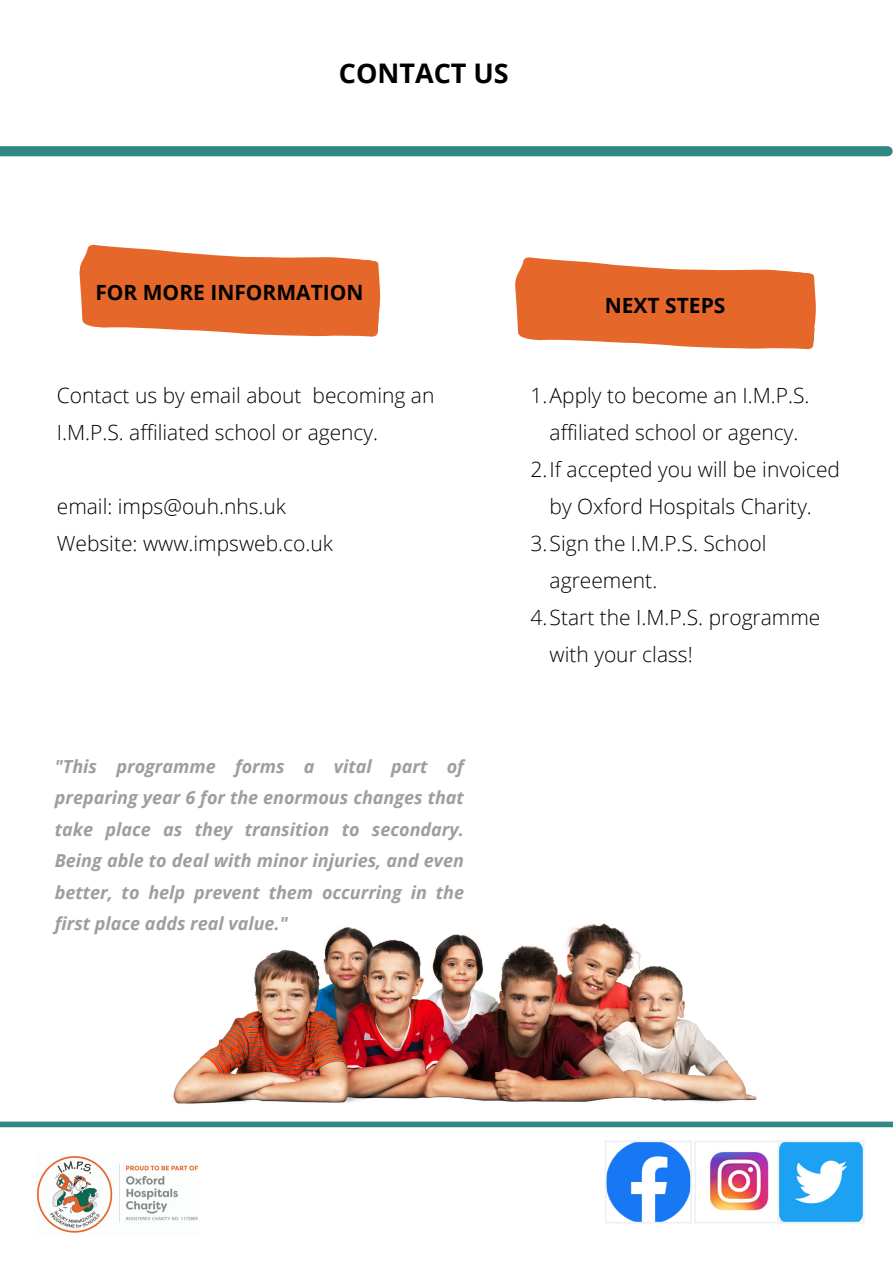
<style>
.page{position:relative;width:893px;height:1264px;background:#fff}
.page>*{position:absolute;margin:0;border:0;box-sizing:border-box;transform-origin:0 0}
.t1{font:700 27px "Open Sans";color:#000}
.t2{font:300 21px/37px "Open Sans";color:#000}
.t3{font:700 21px "Open Sans";color:#000}
.t4{font:italic 700 18px/31.5px "Open Sans";color:#9c9ea1;text-align:justify}
</style>
<div class="page">
<div style="left:0;top:146px;width:887px;height:10px;background:#328885"></div>
<div style="left:0;top:1121px;width:892px;height:6px;background:#328885"></div>
<img style="left:37px;top:1156px;width:161px;height:77px">
<svg style="left:79px;top:244px;width:302px;height:93px"></svg>
<svg style="left:515px;top:257px;width:301px;height:93px"></svg>
<svg style="left:605px;top:1140px;width:259px;height:83px"></svg>
<img style="left:173px;top:923px;width:584px;height:181px">
<p class="t1" style="left:339px;top:54px;width:171px">CONTACT US</p>
<p class="t3" style="left:95px;top:278px;width:270px">FOR MORE INFORMATION</p>
<p class="t2" style="left:57px;top:376px;width:379px">Contact us by email about becoming an<br>I.M.P.S. affiliated school or agency.</p>
<p class="t2" style="left:57px;top:487px;width:231px">email: imps@ouh.nhs.uk</p>
<p class="t2" style="left:57px;top:524px;width:278px">Website: www.impsweb.co.uk</p>
<p class="t4" style="left:55px;top:749px;width:411px">"This programme forms a vital part of preparing year 6 for the enormous changes that take place as they transition to secondary.<br>Being able to deal with minor injuries, and even better, to help prevent them occurring in the first place adds real value."</p>
<p class="t3" style="left:604px;top:290px;width:122px">NEXT STEPS</p>
<p class="t2" style="left:530px;top:376px;width:280px;text-align:center">1.Apply to become an I.M.P.S. affiliated school or agency.</p>
<p class="t2" style="left:530px;top:450px;width:311px;text-align:center">2.If accepted you will be invoiced by Oxford Hospitals Charity.</p>
<p class="t2" style="left:549px;top:524px;width:218px;text-indent:-19px">3.Sign the I.M.P.S. School agreement.</p>
<p class="t2" style="left:549px;top:598px;width:272px;text-indent:-19px">4.Start the I.M.P.S. programme with your class!</p>
</div>
